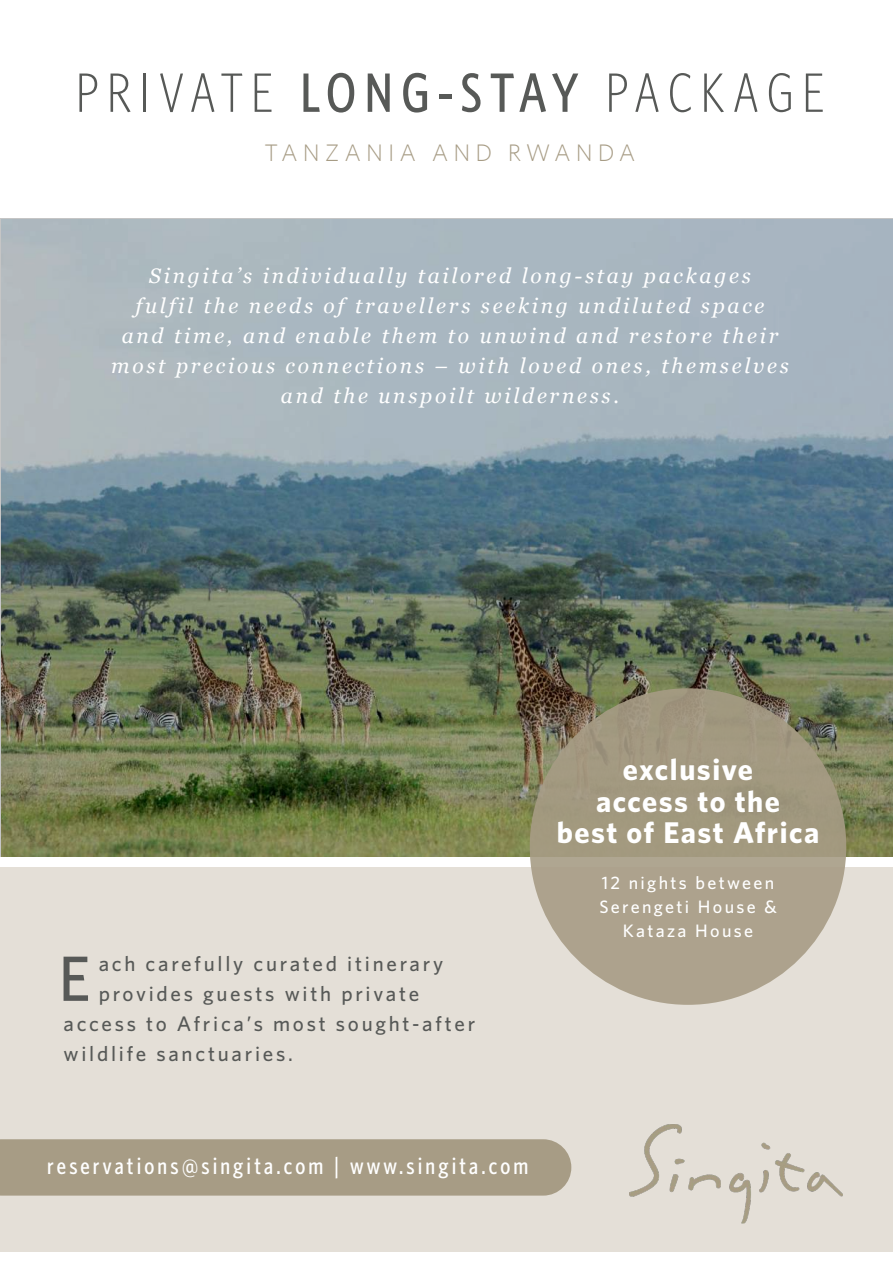
<style>
.page{position:relative;width:893px;height:1263px;background:#fff}
.page>*{position:absolute;margin:0;border:0;box-sizing:border-box;transform-origin:0 0}
.t1{font:500 64.05px "Whitney HTF";color:#575957}
.t2{font:300 55.5px "Whitney Condensed";letter-spacing:.15em;color:#575957}
.t3{font:700 30px/31.5px "Whitney HTF";letter-spacing:.05em;color:#fff;text-align:center}
.t4{font:500 24px "Whitney Condensed";letter-spacing:.13em;color:#fff}
.t5{font:300 24px "Whitney";letter-spacing:.21em;color:#a79c85}
.t6{font:italic 21px/30px "Georgia";letter-spacing:.13em;color:#fff;text-align:center}
.t7{font:500 21px "Whitney HTF";letter-spacing:.13em;color:#575957}
.t8{font:500 18px/24px "Whitney HTF";letter-spacing:.13em;color:#fff;text-align:center}
.s1{font-weight:500}
</style>
<div class="page">
<div style="left:0;top:867px;width:893px;height:385px;background:#e4dfd7"></div>
<div style="left:0;top:1139px;width:571px;height:56px;background:#a79c85"></div>
<img style="left:0;top:218px;width:893px;height:638px">
<div style="left:530px;top:688px;width:316px;height:317px;background:#a79c85;border-radius:50%"></div>
<img style="left:630px;top:1124px;width:212px;height:100px">
<h2 class="t2" style="left:76px;top:60px;width:750px">PRIVATE <span class="s1">LONG-STAY</span> PACKAGE</h2>
<p class="t5" style="left:265px;top:139px;width:372px">TANZANIA AND RWANDA</p>
<p class="t6" style="left:111px;top:260px;width:679px">Singita’s individually tailored long-stay packages<br>fulfil the needs of travellers seeking undiluted space<br>and time, and enable them to unwind and restore their most precious connections – with loved ones, themselves and the unspoilt wilderness.</p>
<h1 class="t1" style="left:58px;top:940px;width:34px">E</h1>
<p class="t7" style="left:99px;top:951px;width:346px">ach carefully curated itinerary</p>
<p class="t7" style="left:99px;top:981px;width:322px">provides guests with private</p>
<p class="t7" style="left:64px;top:1011px;width:413px">access to Africa’s most sought-after</p>
<p class="t7" style="left:64px;top:1041px;width:231px">wildlife sanctuaries.</p>
<h3 class="t3" style="left:557px;top:753px;width:264px">exclusive<br>access to the<br>best of East Africa</h3>
<p class="t8" style="left:599px;top:871px;width:179px">12 nights between<br>Serengeti House &amp;<br>Kataza House</p>
<p class="t4" style="left:47px;top:1151px;width:483px">reservations@singita.com | www.singita.com</p>
</div>
